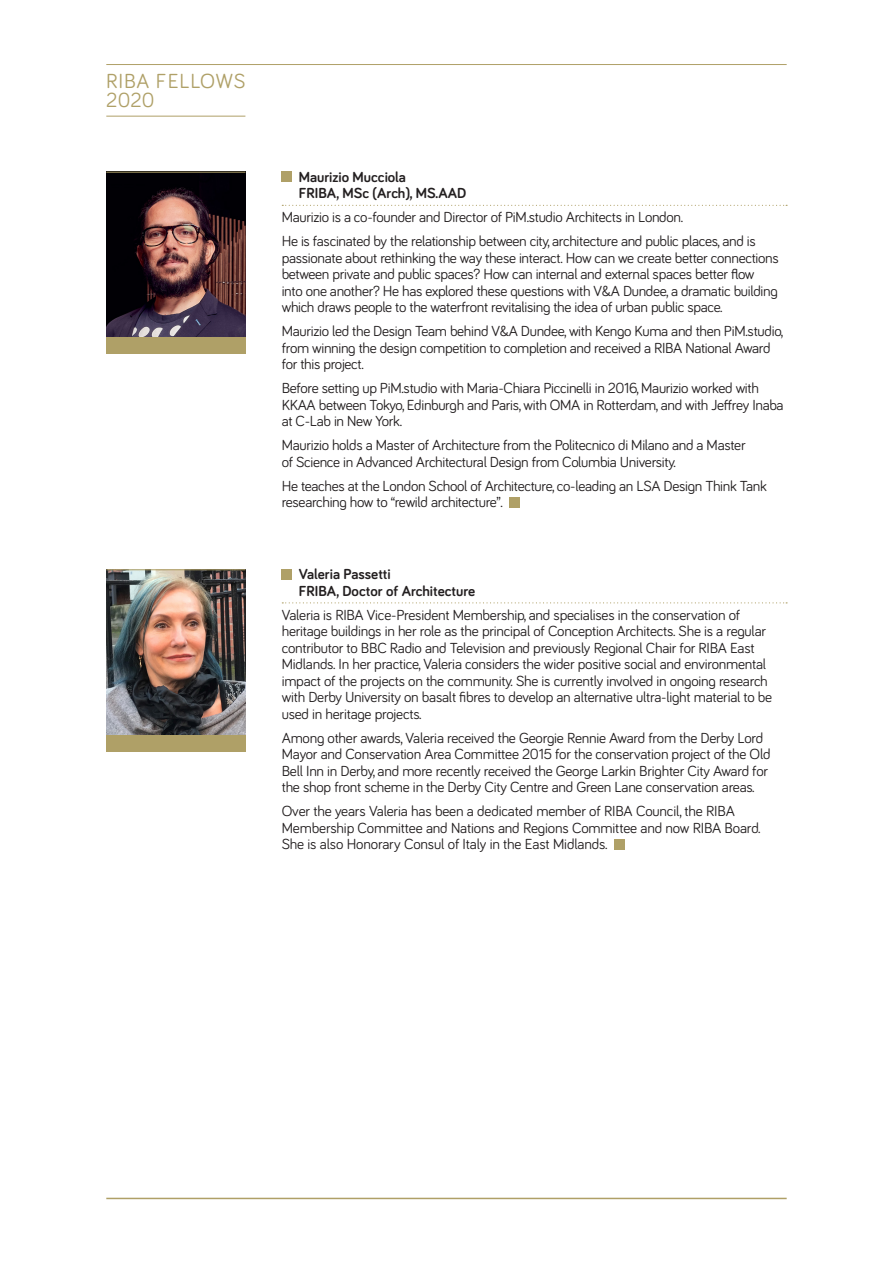
<style>
.page{position:relative;width:893px;height:1263px;background:#fff}
.page>*{position:absolute;margin:0;border:0;box-sizing:border-box;transform-origin:0 0}
.t1{font:21px/19.5px "Bariol";letter-spacing:.035em;color:#afa067}
.t2{font:15px/16.5px "Bariol";letter-spacing:-.02em;color:#231f20}
.rules{font:700 15px/16.5px "Bariol";color:#231f20}
</style>
<div class="page">
<img style="left:106px;top:173px;width:139px;height:165px">
<img style="left:106px;top:570px;width:139px;height:165px">
<svg style="left:282px;top:205px;width:505px;height:1px"></svg>
<svg style="left:282px;top:602px;width:505px;height:1px"></svg>
<div style="left:282px;top:172px;width:10px;height:10px;background:#afa067"></div>
<div style="left:509px;top:497px;width:10px;height:10px;background:#afa067"></div>
<div style="left:282px;top:569px;width:10px;height:10px;background:#afa067"></div>
<div style="left:614px;top:839px;width:10px;height:10px;background:#afa067"></div>
<hr style="left:106px;top:64px;width:681px;height:1px;background:#afa067">
<hr style="left:106px;top:1198px;width:681px;height:1px;background:#afa067">
<hr style="left:106px;top:116px;width:139px;height:1px;background:#afa067">
<div style="left:106px;top:735px;width:139px;height:17px;background:#afa067"></div>
<div style="left:106px;top:338px;width:139px;height:16px;background:#afa067"></div>
<hr style="left:106px;top:172px;width:139px;height:1px;background:#afa067">
<hr style="left:106px;top:569px;width:139px;height:1px;background:#afa067">
<p class="t1" style="left:106px;top:70px;width:141px">RIBA FELLOWS<br>2020</p>
<p class="rules" style="left:299px;top:168px;width:169px">Maurizio Mucciola<br>FRIBA, MSc (Arch), MS.AAD</p>
<p class="t2" style="left:282px;top:208px;width:403px">Maurizio is a co-founder and Director of PiM.studio Architects in London.</p>
<p class="t2" style="left:282px;top:232px;width:499px">He is fascinated by the relationship between city, architecture and public places, and is passionate about rethinking the way these interact. How can we create better connections between private and public spaces? How can internal and external spaces better flow into one another? He has explored these questions with V&amp;A Dundee, a dramatic building which draws people to the waterfront revitalising the idea of urban public space.</p>
<p class="t2" style="left:282px;top:322px;width:503px">Maurizio led the Design Team behind V&amp;A Dundee, with Kengo Kuma and then PiM.studio, from winning the design competition to completion and received a RIBA National Award for this project.</p>
<p class="t2" style="left:282px;top:379px;width:503px">Before setting up PiM.studio with Maria-Chiara Piccinelli in 2016, Maurizio worked with<br>KKAA between Tokyo, Edinburgh and Paris, with OMA in Rotterdam, and with Jeffrey Inaba at C-Lab in New York.</p>
<p class="t2" style="left:282px;top:436px;width:465px">Maurizio holds a Master of Architecture from the Politecnico di Milano and a Master of Science in Advanced Architectural Design from Columbia University.</p>
<p class="t2" style="left:282px;top:477px;width:487px">He teaches at the London School of Architecture, co-leading an LSA Design Think Tank researching how to “rewild architecture”.</p>
<p class="rules" style="left:299px;top:566px;width:178px">Valeria Passetti<br>FRIBA, Doctor of Architecture</p>
<p class="t2" style="left:282px;top:606px;width:492px">Valeria is RIBA Vice-President Membership, and specialises in the conservation of heritage buildings in her role as the principal of Conception Architects. She is a regular contributor to BBC Radio and Television and previously Regional Chair for RIBA East Midlands. In her practice, Valeria considers the wider positive social and environmental impact of the projects on the community. She is currently involved in ongoing research with Derby University on basalt fibres to develop an alternative ultra-light material to be used in heritage projects.</p>
<p class="t2" style="left:282px;top:729px;width:490px">Among other awards, Valeria received the Georgie Rennie Award from the Derby Lord Mayor and Conservation Area Committee 2015 for the conservation project of the Old Bell Inn in Derby, and more recently received the George Larkin Brighter City Award for the shop front scheme in the Derby City Centre and Green Lane conservation areas.</p>
<p class="t2" style="left:282px;top:802px;width:480px">Over the years Valeria has been a dedicated member of RIBA Council, the RIBA<br>Membership Committee and Nations and Regions Committee and now RIBA Board.<br>She is also Honorary Consul of Italy in the East Midlands.</p>
</div>
